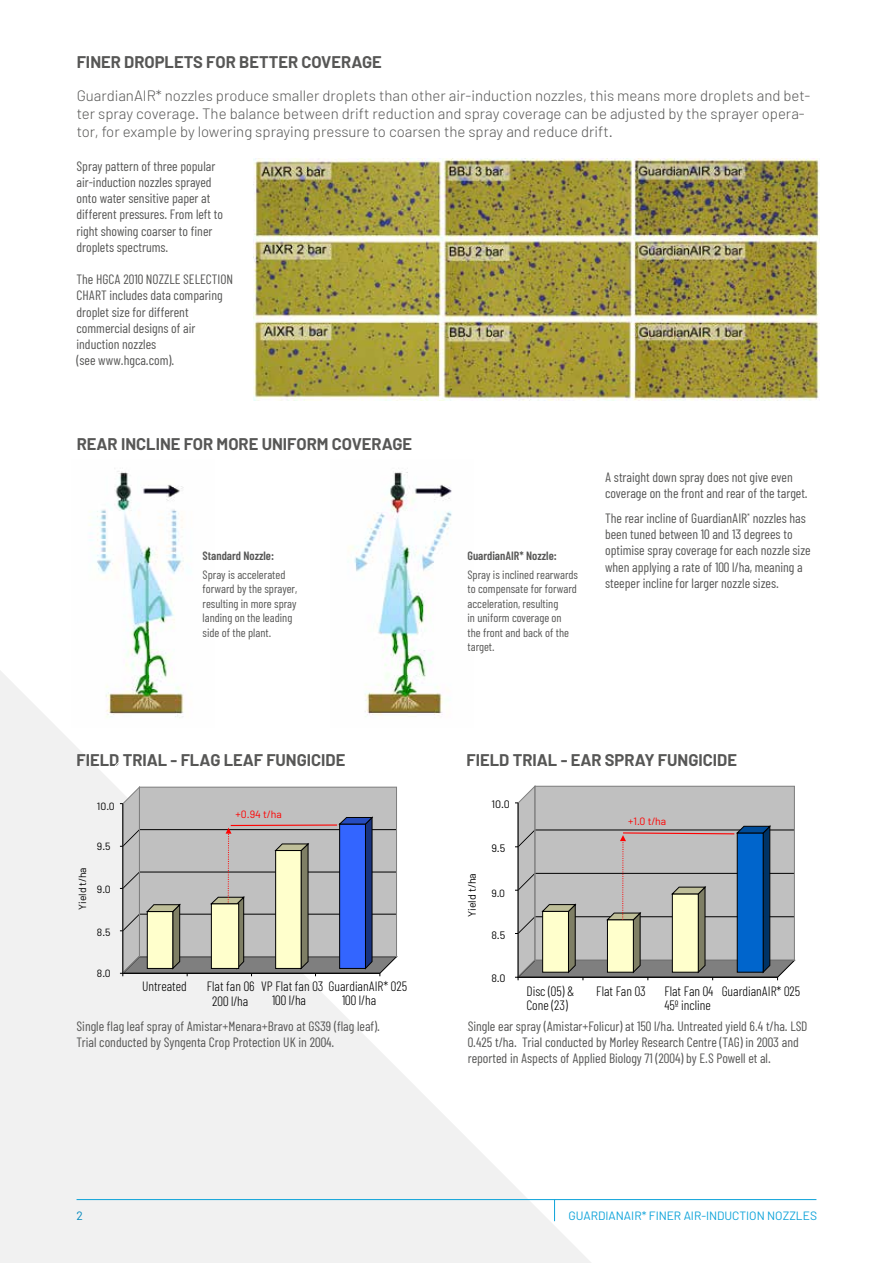
<style>
.page{position:relative;width:893px;height:1263px;background:#fff}
.page>*{position:absolute;margin:0;border:0;box-sizing:border-box;transform-origin:0 0}
.t1{font:700 16.5px "Barlow";color:#575756}
.t2{font:300 15px/18px "Barlow";color:#575756}
.t3{font:13.5px/16.2px "Barlow Condensed";color:#575756}
.t4{font:300 13.5px/14.5px "Barlow Condensed";color:#000}
.t5{font:12px/14.4px "Barlow Condensed";color:#575756}
.t6{font:12px "Barlow";color:#0ba2d9}
.t7{font:600 12px "Barlow Condensed";color:#575756}
.t8{font:12px "Barlow";color:#0087bd}
.t9{font:10.8px "Barlow";color:#000}
.t10{font:10.5px "Barlow";color:#000}
.t11{font:10.5px "Barlow";color:#f00}
</style>
<div class="page">
<svg style="left:0;top:671px;width:618px;height:592px;fill:#f1f1f1"></svg>
<hr style="left:77px;top:1199px;width:739px;height:1px;background:#0ba2d9">
<svg style="left:554px;top:1199px;width:1px;height:22px"></svg>
<svg style="left:107px;top:757px;width:17px;height:17px"></svg>
<svg style="left:120px;top:786px;width:277px;height:190px"></svg>
<svg style="left:515px;top:785px;width:279px;height:195px"></svg>
<img style="left:254px;top:159px;width:565px;height:242px">
<img style="left:71px;top:468px;width:144px;height:260px">
<img style="left:330px;top:472px;width:144px;height:256px">
<p class="t1" style="left:77px;top:51px;width:307px">FINER DROPLETS FOR BETTER COVERAGE</p>
<p class="t2" style="left:77px;top:86px;width:735px">GuardianAIR* nozzles produce smaller droplets than other air-induction nozzles, this means more droplets and bet&shy;ter spray coverage. The balance between drift reduction and spray coverage can be adjusted by the sprayer opera&shy;tor, for example by lowering spraying pressure to coarsen the spray and reduce drift.</p>
<p class="t3" style="left:77px;top:157px;width:148px">Spray pattern of three popular air-induction nozzles sprayed onto water sensitive paper at different pressures. From left to right showing coarser to finer droplets spectrums.</p>
<p class="t3" style="left:77px;top:271px;width:158px">The HGCA 2010 NOZZLE SELECTION<br>CHART includes data comparing droplet size for different commercial designs of air induction nozzles<br>(see www.hgca.com).</p>
<p class="t1" style="left:77px;top:433px;width:337px">REAR INCLINE FOR MORE UNIFORM COVERAGE</p>
<p class="t7" style="left:203px;top:549px;width:73px">Standard Nozzle:</p>
<p class="t5" style="left:203px;top:567px;width:96px">Spray is accelerated forward by the sprayer, resulting in more spray landing on the leading side of the plant.</p>
<p class="t7" style="left:468px;top:549px;width:91px">GuardianAIR* Nozzle:</p>
<p class="t5" style="left:468px;top:567px;width:112px">Spray is inclined rearwards to compensate for forward acceleration, resulting<br>in uniform coverage on<br>the front and back of the target.</p>
<p class="t3" style="left:605px;top:469px;width:204px">A straight down spray does not give even coverage on the front and rear of the target.</p>
<p class="t3" style="left:605px;top:510px;width:207px">The rear incline of GuardianAIR<sup>*</sup> nozzles has been tuned between 10 and 13 degrees to optimise spray coverage for each nozzle size when applying a rate of 100 l/ha, meaning a steeper incline for larger nozzle sizes.</p>
<p class="t1" style="left:77px;top:750px;width:270px">FIELD TRIAL - FLAG LEAF FUNGICIDE</p>
<p class="t1" style="left:467px;top:750px;width:272px">FIELD TRIAL - EAR SPRAY FUNGICIDE</p>
<p class="t10" style="left:97px;top:799px;width:19px">10.0</p>
<p class="t10" style="left:76px;top:910px;width:44px;rotate:-90deg">Yield t/ha</p>
<p class="t10" style="left:97px;top:840px;width:15px">9.5</p>
<p class="t10" style="left:97px;top:883px;width:15px">9.0</p>
<p class="t10" style="left:97px;top:925px;width:15px">8.5</p>
<p class="t10" style="left:97px;top:967px;width:15px">8.0</p>
<p class="t11" style="left:236px;top:808px;width:48px">+0.94 t/ha</p>
<p class="t4" style="left:142px;top:979px;width:46px">Untreated</p>
<p class="t4" style="left:207px;top:979px;width:49px;text-align:center">Flat fan 06<br>200 l/ha</p>
<p class="t4" style="left:272px;top:979px;width:137px;line-height:13.5px;text-indent:-11px">VP Flat fan 03 GuardianAIR* 025<br>100 l/ha</p>
<p class="t4" style="left:342px;top:992px;width:36px">100 l/ha</p>
<p class="t3" style="left:77px;top:1017px;width:305px">Single flag leaf spray of Amistar+Menara+Bravo at GS39 (flag leaf).<br>Trial conducted by Syngenta Crop Protection UK in 2004.</p>
<p class="t9" style="left:465px;top:917px;width:46px;rotate:-90deg">Yield t/ha</p>
<p class="t9" style="left:491px;top:797px;width:20px">10.0</p>
<p class="t9" style="left:491px;top:841px;width:16px">9.5</p>
<p class="t10" style="left:491px;top:887px;width:15px">9.0</p>
<p class="t9" style="left:491px;top:928px;width:16px">8.5</p>
<p class="t9" style="left:491px;top:972px;width:16px">8.0</p>
<p class="t11" style="left:628px;top:815px;width:40px">+1.0 t/ha</p>
<p class="t4" style="left:526px;top:984px;width:50px;line-height:13.5px">Disc (05) &amp;<br>Cone (23)</p>
<p class="t4" style="left:596px;top:984px;width:51px">Flat Fan 03</p>
<p class="t4" style="left:722px;top:984px;width:80px">GuardianAIR* 025</p>
<p class="t4" style="left:664px;top:983px;width:51px">Flat Fan 04<br>45º incline</p>
<p class="t3" style="left:468px;top:1017px;width:341px">Single ear spray (Amistar+Folicur) at 150 l/ha. Untreated yield 6.4 t/ha. LSD<br>0.425 t/ha. Trial conducted by Morley Research Centre (TAG) in 2003 and reported in Aspects of Applied Biology 71 (2004) by E.S Powell et al.</p>
<p class="t8" style="left:77px;top:1208px;width:8px">2</p>
<p class="t6" style="left:568px;top:1208px;width:250px">GUARDIANAIR* FINER AIR-INDUCTION NOZZLES</p>
</div>
